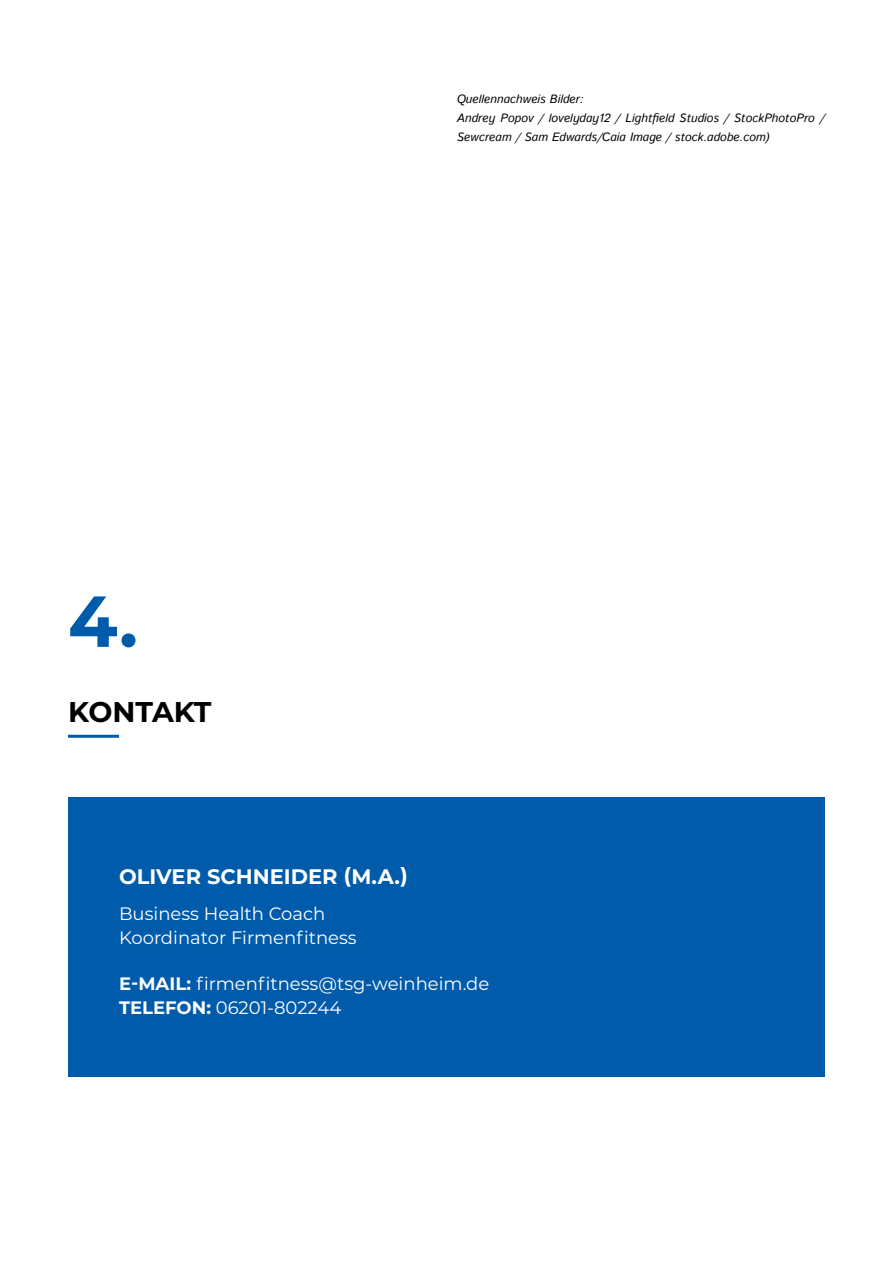
<style>
.page{position:relative;width:893px;height:1263px;background:#fff}
.page>*{position:absolute;margin:0;border:0;box-sizing:border-box;transform-origin:0 0}
.t1{font:700 72px "Montserrat";color:#005baa}
.t2{font:700 28.5px "Montserrat";letter-spacing:-.01em;color:#000}
.t3{font:700 21px "Montserrat";color:#fff}
.t4{font:18px/24px "Montserrat";color:#fff}
.t5{font:italic 12px/18.8px "Istok";color:#000}
.s1{font-weight:700}
</style>
<div class="page">
<hr style="left:68px;top:735px;width:51px;height:3px;background:#005baa">
<div style="left:68px;top:797px;width:757px;height:280px;background:#005baa"></div>
<h1 class="t1" style="left:68px;top:582px;width:71px">4.</h1>
<h2 class="t2" style="left:68px;top:696px;width:145px">KONTAKT</h2>
<p class="t5" style="left:457px;top:90px;width:369px">Quellennachweis Bilder:<br>Andrey Popov / lovelyday12 / Light昀椀eld Studios / StockPhotoPro /<br>Sewcream / Sam Edwards/Caia Image / stock.adobe.com)</p>
<h3 class="t3" style="left:119px;top:865px;width:290px">OLIVER SCHNEIDER (M.A.)</h3>
<h3 class="t4" style="left:119px;top:903px;width:239px">Business Health Coach<br>Koordinator Firmenfitness</h3>
<h3 class="t4" style="left:119px;top:973px;width:372px"><span class="s1">E-MAIL:</span> firmenfitness@tsg-weinheim.de<br><span class="s1">TELEFON:</span> 06201-802244</h3>
</div>
